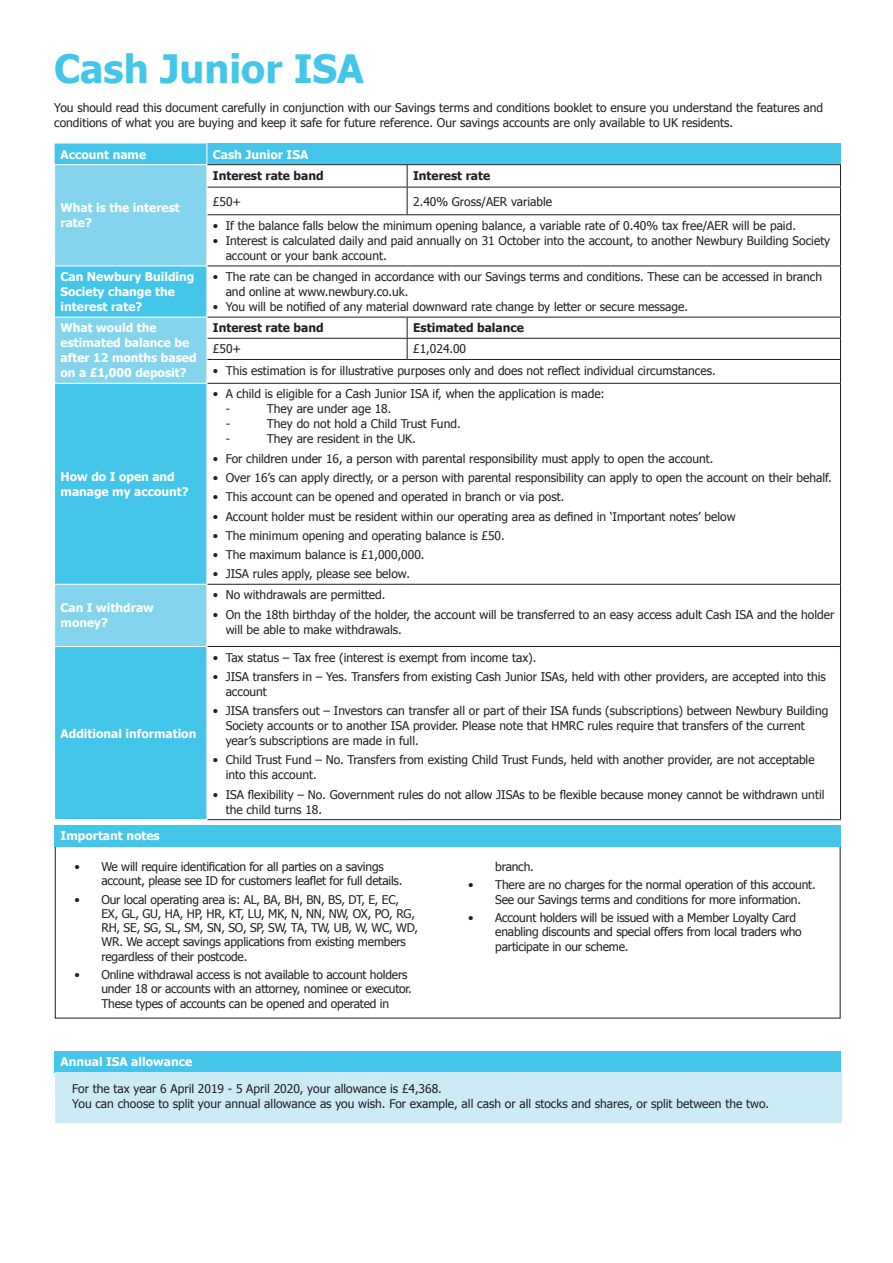
<style>
.page{position:relative;width:893px;height:1263px;background:#fff}
.page>*{position:absolute;margin:0;border:0;box-sizing:border-box;transform-origin:0 0}
.t1{font:700 39px "Tahoma";color:#43c6e9}
.t2{font:12px/15px "Tahoma";color:#231f20}
.t3{font:700 12px/15px "Tahoma";color:#fff}
.t4{font:700 12px "Tahoma";color:#231f20}
</style>
<div class="page">
<div style="left:55px;top:144px;width:152px;height:675px;background:#43c6e9"></div>
<div style="left:207px;top:144px;width:633px;height:21px;background:#43c6e9"></div>
<svg style="left:55px;top:165px;width:152px;height:481px;background:#63cceb"></svg>
<svg style="left:208px;top:165px;width:632px;height:419px"></svg>
<hr style="left:207px;top:164px;width:200px;height:1px;background:#231f20">
<hr style="left:407px;top:164px;width:434px;height:1px;background:#231f20">
<hr style="left:207px;top:187px;width:200px;height:1px;background:#231f20">
<hr style="left:407px;top:187px;width:434px;height:1px;background:#231f20">
<svg style="left:407px;top:165px;width:1px;height:49px"></svg>
<svg style="left:840px;top:165px;width:1px;height:49px"></svg>
<hr style="left:207px;top:214px;width:200px;height:1px;background:#231f20">
<hr style="left:407px;top:214px;width:434px;height:1px;background:#231f20">
<hr style="left:840px;top:215px;width:1px;height:51px;background:#231f20">
<hr style="left:207px;top:266px;width:200px;height:1px;background:#231f20">
<hr style="left:407px;top:266px;width:434px;height:1px;background:#231f20">
<hr style="left:840px;top:266px;width:1px;height:51px;background:#231f20">
<hr style="left:207px;top:317px;width:200px;height:1px;background:#231f20">
<hr style="left:407px;top:317px;width:434px;height:1px;background:#231f20">
<hr style="left:207px;top:338px;width:200px;height:1px;background:#231f20">
<hr style="left:407px;top:338px;width:434px;height:1px;background:#231f20">
<svg style="left:407px;top:317px;width:1px;height:42px"></svg>
<hr style="left:207px;top:359px;width:200px;height:1px;background:#231f20">
<hr style="left:407px;top:359px;width:434px;height:1px;background:#231f20">
<svg style="left:840px;top:317px;width:1px;height:66px"></svg>
<hr style="left:207px;top:383px;width:200px;height:1px;background:#231f20">
<hr style="left:407px;top:383px;width:434px;height:1px;background:#231f20">
<hr style="left:840px;top:384px;width:1px;height:200px;background:#231f20">
<hr style="left:207px;top:584px;width:200px;height:1px;background:#231f20">
<hr style="left:407px;top:584px;width:434px;height:1px;background:#231f20">
<hr style="left:840px;top:585px;width:1px;height:61px;background:#231f20">
<hr style="left:207px;top:646px;width:200px;height:1px;background:#231f20">
<hr style="left:407px;top:646px;width:434px;height:1px;background:#231f20">
<hr style="left:840px;top:647px;width:1px;height:172px;background:#231f20">
<hr style="left:207px;top:819px;width:200px;height:1px;background:#231f20">
<hr style="left:407px;top:819px;width:434px;height:1px;background:#231f20">
<hr style="left:54px;top:164px;width:153px;height:1px;background:#fff">
<svg style="left:207px;top:144px;width:1px;height:71px"></svg>
<hr style="left:54px;top:266px;width:153px;height:1px;background:#fff">
<hr style="left:207px;top:266px;width:1px;height:51px;background:#fff">
<hr style="left:54px;top:317px;width:153px;height:1px;background:#fff">
<hr style="left:54px;top:383px;width:153px;height:1px;background:#fff">
<hr style="left:54px;top:584px;width:153px;height:1px;background:#fff">
<hr style="left:54px;top:646px;width:153px;height:1px;background:#fff">
<div style="left:54px;top:826px;width:787px;height:21px;background:#43c6e9"></div>
<div style="left:54px;top:1051px;width:787px;height:21px;background:#43c6e9"></div>
<div style="left:55px;top:1072px;width:787px;height:51px;background:#cbebf7"></div>
<p class="t1" style="left:54px;top:41px;width:311px">Cash Junior ISA</p>
<p class="t2" style="left:54px;top:100px;width:770px">You should read this document carefully in conjunction with our Savings terms and conditions booklet to ensure you understand the features and conditions of what you are buying and keep it safe for future reference. Our savings accounts are only available to UK residents.</p>
<p class="t3" style="left:61px;top:146px;width:87px">Account name</p>
<p class="t3" style="left:213px;top:146px;width:97px">Cash Junior ISA</p>
<p class="t3" style="left:61px;top:200px;width:121px">What is the interest rate?</p>
<p class="t4" style="left:213px;top:168px;width:112px">Interest rate band</p>
<p class="t4" style="left:413px;top:168px;width:79px">Interest rate</p>
<p class="t2" style="left:213px;top:193px;width:30px">£50+</p>
<p class="t2" style="left:413px;top:193px;width:141px">2.40% Gross/AER variable</p>
<p class="t2" style="left:213px;top:217px;width:585px">• If the balance falls below the minimum opening balance, a variable rate of 0.40% tax free/AER will be paid.</p>
<p class="t2" style="left:226px;top:232px;width:606px;text-indent:-13px">• Interest is calculated daily and paid annually on 31 October into the account, to another Newbury Building Society account or your bank account.</p>
<p class="t3" style="left:61px;top:268px;width:135px">Can Newbury Building<br>Society change the interest rate?</p>
<p class="t2" style="left:226px;top:269px;width:598px;text-indent:-13px">• The rate can be changed in accordance with our Savings terms and conditions. These can be accessed in branch and online at www.newbury.co.uk.</p>
<p class="t2" style="left:213px;top:299px;width:477px">• You will be notified of any material downward rate change by letter or secure message.</p>
<p class="t3" style="left:61px;top:320px;width:137px">What would the estimated balance be after 12 months based on a £1,000 deposit?</p>
<p class="t4" style="left:213px;top:319px;width:112px">Interest rate band</p>
<p class="t4" style="left:413px;top:319px;width:112px">Estimated balance</p>
<p class="t2" style="left:213px;top:341px;width:30px">£50+</p>
<p class="t2" style="left:413px;top:341px;width:55px">£1,024.00</p>
<p class="t2" style="left:213px;top:362px;width:504px">• This estimation is for illustrative purposes only and does not reflect individual circumstances.</p>
<p class="t3" style="left:61px;top:468px;width:129px">How do I open and manage my account?</p>
<p class="t3" style="left:61px;top:600px;width:95px">Can I withdraw money?</p>
<p class="t3" style="left:61px;top:725px;width:137px">Additional information</p>
<p class="t2" style="left:226px;top:386px;width:381px;text-indent:-13px">• A child is eligible for a Cash Junior ISA if, when the application is made: -</p>
<p class="t2" style="left:267px;top:401px;width:126px">They are under age 18.</p>
<p class="t2" style="left:226px;top:416px;width:6px">-</p>
<p class="t2" style="left:267px;top:416px;width:195px">They do not hold a Child Trust Fund.</p>
<p class="t2" style="left:226px;top:431px;width:6px">-</p>
<p class="t2" style="left:267px;top:431px;width:150px">They are resident in the UK.</p>
<p class="t2" style="left:213px;top:450px;width:502px">• For children under 16, a person with parental responsibility must apply to open the account.</p>
<p class="t2" style="left:213px;top:470px;width:620px">• Over 16’s can apply directly, or a person with parental responsibility can apply to open the account on their behalf.</p>
<p class="t2" style="left:213px;top:489px;width:353px">• This account can be opened and operated in branch or via post.</p>
<p class="t2" style="left:213px;top:508px;width:524px">• Account holder must be resident within our operating area as defined in ‘Important notes’ below</p>
<p class="t2" style="left:213px;top:527px;width:293px">• The minimum opening and operating balance is £50.</p>
<p class="t2" style="left:213px;top:547px;width:213px">• The maximum balance is £1,000,000.</p>
<p class="t2" style="left:213px;top:566px;width:199px">• JISA rules apply, please see below.</p>
<p class="t2" style="left:213px;top:587px;width:174px">• No withdrawals are permitted.</p>
<p class="t2" style="left:226px;top:606px;width:610px;text-indent:-13px">• On the 18th birthday of the holder, the account will be transferred to an easy access adult Cash ISA and the holder will be able to make withdrawals.</p>
<p class="t2" style="left:213px;top:649px;width:325px">• Tax status – Tax free (interest is exempt from income tax).</p>
<p class="t2" style="left:226px;top:668px;width:602px;text-indent:-13px">• JISA transfers in – Yes. Transfers from existing Cash Junior ISAs, held with other providers, are accepted into this account</p>
<p class="t2" style="left:226px;top:703px;width:604px;text-indent:-13px">• JISA transfers out – Investors can transfer all or part of their ISA funds (subscriptions) between Newbury Building<br>Society accounts or to another ISA provider. Please note that HMRC rules require that transfers of the current year’s subscriptions are made in full.</p>
<p class="t2" style="left:226px;top:752px;width:590px;text-indent:-13px">• Child Trust Fund – No. Transfers from existing Child Trust Funds, held with another provider, are not acceptable into this account.</p>
<p class="t2" style="left:226px;top:786px;width:600px;text-indent:-13px">• ISA flexibility – No. Government rules do not allow JISAs to be flexible because money cannot be withdrawn until the child turns 18.</p>
<p class="t3" style="left:61px;top:828px;width:101px">Important notes</p>
<p class="t2" style="left:101px;top:859px;width:303px;line-height:14.2px;text-indent:-27px">• We will require identification for all parties on a savings account, please see ID for customers leaflet for full details.</p>
<p class="t2" style="left:101px;top:892px;width:318px;line-height:14.2px;text-indent:-27px">• Our local operating area is: AL, BA, BH, BN, BS, DT, E, EC, EX, GL, GU, HA, HP, HR, KT, LU, MK, N, NN, NW, OX, PO, RG, RH, SE, SG, SL, SM, SN, SO, SP, SW, TA, TW, UB, W, WC, WD, WR. We accept savings applications from existing members regardless of their postcode.</p>
<p class="t2" style="left:101px;top:967px;width:312px;line-height:14.2px;text-indent:-27px">• Online withdrawal access is not available to account holders under 18 or accounts with an attorney, nominee or executor.<br>These types of accounts can be opened and operated in</p>
<p class="t2" style="left:495px;top:858px;width:40px">branch.</p>
<p class="t2" style="left:495px;top:877px;width:322px;line-height:14.2px;text-indent:-27px">• There are no charges for the normal operation of this account.<br>See our Savings terms and conditions for more information.</p>
<p class="t2" style="left:495px;top:910px;width:308px;line-height:14.2px;text-indent:-27px">• Account holders will be issued with a Member Loyalty Card enabling discounts and special offers from local traders who participate in our scheme.</p>
<p class="t3" style="left:61px;top:1053px;width:133px">Annual ISA allowance</p>
<p class="t2" style="left:72px;top:1081px;width:371px">For the tax year 6 April 2019 - 5 April 2020, your allowance is £4,368.</p>
<p class="t2" style="left:72px;top:1095px;width:698px">You can choose to split your annual allowance as you wish. For example, all cash or all stocks and shares, or split between the two.</p>
</div>
